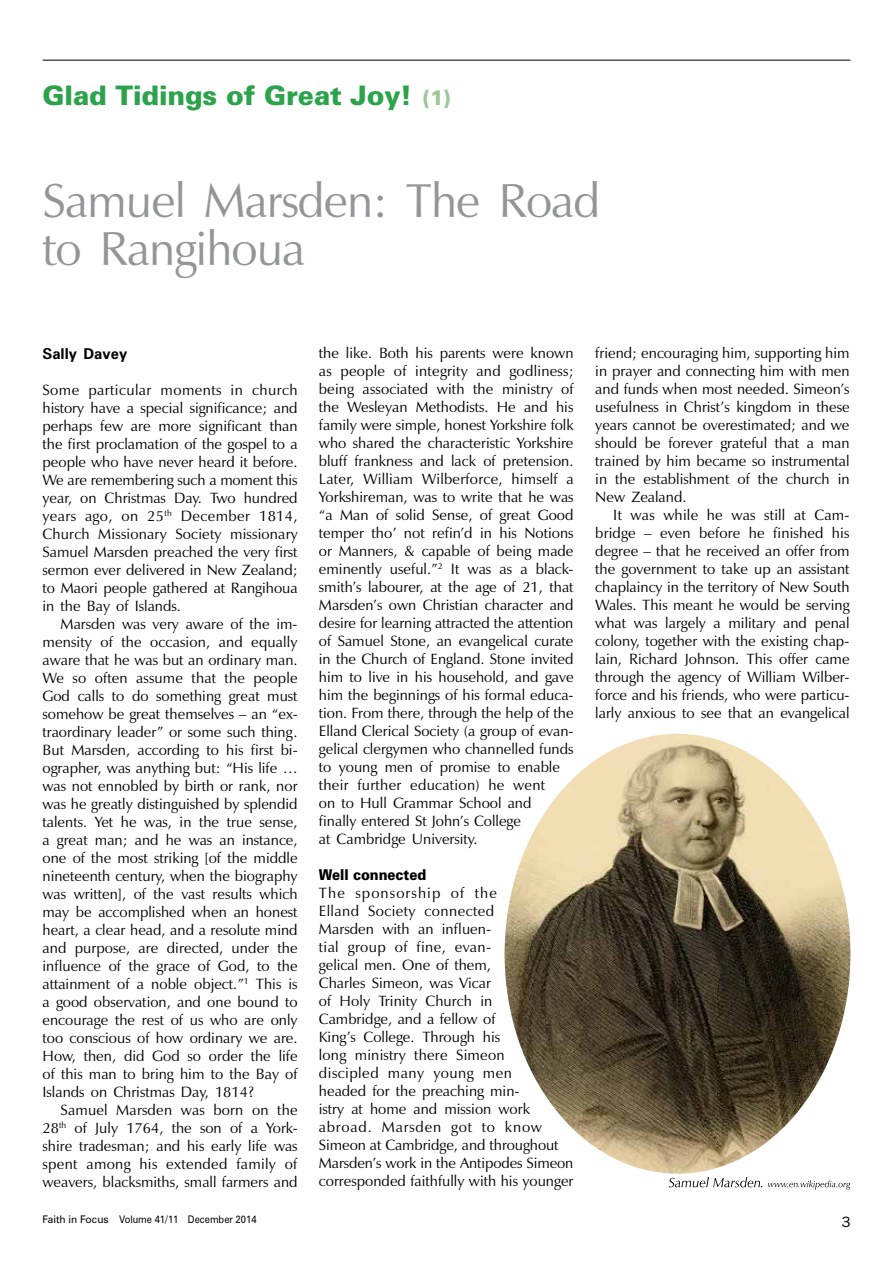
<style>
.page{position:relative;width:893px;height:1263px;background:#fff}
.page>*{position:absolute;margin:0;border:0;box-sizing:border-box;transform-origin:0 0}
.t1{font:48px/48px "Zapf Humanist 601 BT";letter-spacing:-.02em;color:#939598}
.t2{font:900 27px "Zurich BT";letter-spacing:-.005em;color:#2aa34a}
.t3{font:15px/18px "Zapf Humanist 601 BT";color:#000;text-align:justify}
.t4{font:900 15px "Zurich BT";letter-spacing:-.005em;color:#000;scale:.9 1}
.t5{font:700 15px "Zurich BT";color:#000}
.t6{font:15px "Franklin Gothic";color:#000}
.t7{font:10.5px "Zurich BT";color:#000}
.s1{font-size:21px;color:#9dc898}
</style>
<div class="page">
<hr style="left:43px;top:60px;width:807px;height:1px;background:#000">
<img style="left:505px;top:734px;width:345px;height:440px">
<svg style="left:669px;top:1177px;width:181px;height:13px"></svg>
<h2 class="t2" style="left:43px;top:79px;width:411px">Glad Tidings of Great Joy! <span class="s1">(1)</span></h2>
<h1 class="t1" style="left:43px;top:176px;width:559px">Samuel Marsden: The Road to Rangihoua</h1>
<p class="t5" style="left:43px;top:344px;width:86px">Sally Davey</p>
<p class="t3" style="left:43px;top:380px;width:257px">Some particular moments in church history have a special significance; and perhaps few are more significant than the first proclamation of the gospel to a people who have never heard it before.<br>We are remembering such a moment this year, on Christmas Day. Two hundred years ago, on 25<sup>th</sup> December 1814, Church Missionary Society missionary Samuel Marsden preached the very first sermon ever delivered in New Zealand; to Maori people gathered at Rangihoua in the Bay of Islands.</p>
<p class="t3" style="left:43px;top:614px;width:257px;text-indent:18px">Marsden was very aware of the im&shy;mensity of the occasion, and equally aware that he was but an ordinary man.<br>We so often assume that the people God calls to do something great must somehow be great themselves – an “ex&shy;traordinary leader” or some such thing.<br>But Marsden, according to his first bi&shy;ographer, was anything but: “His life … was not ennobled by birth or rank, nor was he greatly distinguished by splendid talents. Yet he was, in the true sense, a great man; and he was an instance, one of the most striking [of the middle nineteenth century, when the biography was written], of the vast results which may be accomplished when an honest heart, a clear head, and a resolute mind and purpose, are directed, under the influence of the grace of God, to the attainment of a noble object.”<sup>1</sup> This is a good observation, and one bound to encourage the rest of us who are only too conscious of how ordinary we are.<br>How, then, did God so order the life of this man to bring him to the Bay of Islands on Christmas Day, 1814?</p>
<p class="t3" style="left:43px;top:1100px;width:257px;text-indent:18px">Samuel Marsden was born on the 28<sup>th</sup> of July 1764, the son of a York&shy;shire tradesman; and his early life was spent among his extended family of weavers, blacksmiths, small farmers and</p>
<p class="t3" style="left:319px;top:344px;width:256px;text-align:left">the like. Both his parents were known as people of integrity and godliness; being associated with the ministry of the Wesleyan Methodists. He and his family were simple, honest Yorkshire folk who shared the characteristic Yorkshire bluff frankness and lack of pretension.<br>Later, William Wilberforce, himself a Yorkshireman, was to write that he was “a Man of solid Sense, of great Good temper tho’ not refin’d in his Notions or Manners, &amp; capable of being made eminently useful.”<sup>2</sup> It was as a black&shy;smith’s labourer, at the age of 21, that Marsden’s own Christian character and desire for learning attracted the attention of Samuel Stone, an evangelical curate in the Church of England. Stone invited him to live in his household, and gave him the beginnings of his formal educa&shy;tion. From there, through the help of the Elland Clerical Society (a group of evan&shy;gelical clergymen who channelled funds to young men of promise to enable their further education) he went<br>on to Hull Grammar School and<br>finally entered St John’s College<br>at Cambridge University.</p>
<p class="t4" style="left:319px;top:866px;width:121px">Well connected</p>
<p class="t3" style="left:319px;top:884px;width:256px;text-align:left">The sponsorship of the<br>Elland Society connected<br>Marsden with an influen-<br>tial group of fine, evan-<br>gelical men. One of them,<br>Charles Simeon, was Vicar<br>of Holy Trinity Church in<br>Cambridge, and a fellow of<br>King’s College. Through his<br>long ministry there Simeon<br>discipled many young men<br>headed for the preaching min-<br>istry at home and mission work abroad. Marsden got to know<br>Simeon at Cambridge, and throughout<br>Marsden’s work in the Antipodes Simeon corresponded faithfully with his younger</p>
<p class="t3" style="left:595px;top:344px;width:256px">friend; encouraging him, supporting him in prayer and connecting him with men and funds when most needed. Simeon’s usefulness in Christ’s kingdom in these years cannot be overestimated; and we should be forever grateful that a man trained by him became so instrumental in the establishment of the church in New Zealand.</p>
<p class="t3" style="left:595px;top:506px;width:256px;text-indent:18px">It was while he was still at Cam&shy;bridge – even before he finished his degree – that he received an offer from the government to take up an assistant chaplaincy in the territory of New South Wales. This meant he would be serving what was largely a military and penal colony, together with the existing chap&shy;lain, Richard Johnson. This offer came through the agency of William Wilber&shy;force and his friends, who were particu&shy;larly anxious to see that an evangelical</p>
<p class="t7" style="left:43px;top:1213px;width:216px">Faith in Focus Volume 41/11 December 2014</p>
<p class="t6" style="left:841px;top:1213px;width:10px">3</p>
</div>
